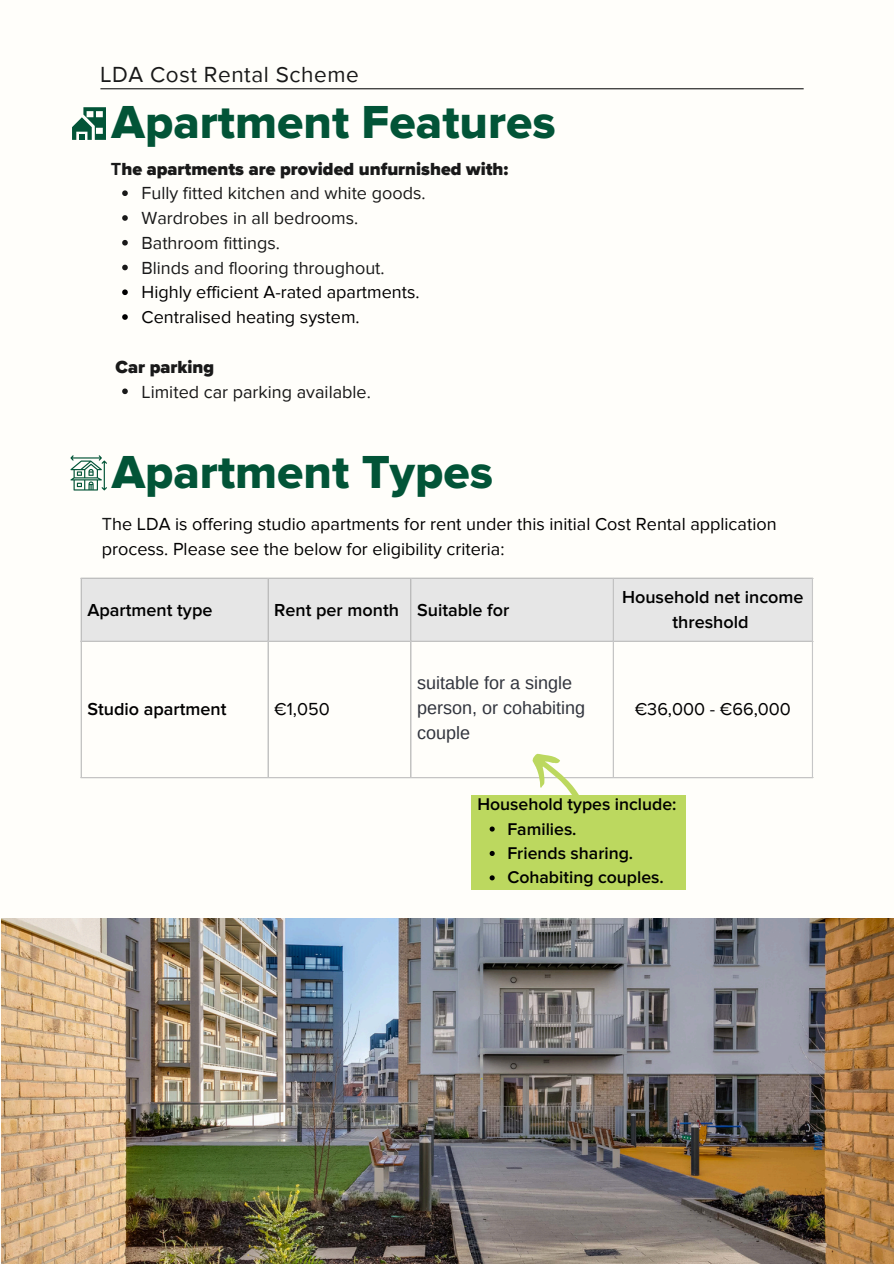
<style>
.page{position:relative;width:894px;height:1264px;background:#fff}
.page>*{position:absolute;margin:0;border:0;box-sizing:border-box;transform-origin:0 0}
.t1{font:48px "Proxima Nova Extrabld";color:#025437}
.t2{font:22.5px "Proxima Nova";letter-spacing:.025em;color:#191919}
.t3{font:18px/24.8px "Proxima Nova";color:#000}
.t4{font:18px "Proxima Nova";color:#191919}
.t5{font:600 18px/24.8px "Proxima Nova";color:#000;text-align:center}
.t6{font:900 18px "Proxima Nova";color:#191919}
.t7{font:18px/24.8px "Arimo";color:#32353e}
.t8{font:600 17.55px "Proxima Nova";color:#000}
.s1{font-weight:700}
.s2{color:#191919}
</style>
<div class="page">
<div style="left:0;top:0;width:893px;height:1263px;background:#fffefa"></div>
<div style="left:82px;top:578px;width:729px;height:62px;background:#e6e6e6"></div>
<hr style="left:81px;top:578px;width:1px;height:199px;background:#c6c6c6">
<hr style="left:267px;top:578px;width:1px;height:199px;background:#c6c6c6">
<hr style="left:410px;top:578px;width:1px;height:199px;background:#c6c6c6">
<hr style="left:612px;top:578px;width:1px;height:199px;background:#c6c6c6">
<hr style="left:811px;top:578px;width:1px;height:199px;background:#c6c6c6">
<hr style="left:81px;top:577px;width:731px;height:1px;background:#c6c6c6">
<hr style="left:81px;top:640px;width:731px;height:1px;background:#c6c6c6">
<hr style="left:81px;top:777px;width:731px;height:1px;background:#c6c6c6">
<svg style="left:70px;top:455px;width:37px;height:35px"></svg>
<hr style="left:100px;top:88px;width:703px;height:1px;background:#191919">
<svg style="left:72px;top:107px;width:34px;height:33px"></svg>
<svg style="left:524px;top:753px;width:87px;height:42px"></svg>
<div style="left:471px;top:795px;width:214px;height:94px;background:#bcd85f"></div>
<svg style="left:489px;top:826px;width:5px;height:5px"></svg>
<svg style="left:489px;top:850px;width:5px;height:6px"></svg>
<svg style="left:489px;top:875px;width:5px;height:5px"></svg>
<img style="left:1px;top:918px;width:892px;height:345px">
<svg style="left:122px;top:190px;width:6px;height:6px"></svg>
<svg style="left:122px;top:215px;width:6px;height:6px"></svg>
<svg style="left:122px;top:240px;width:6px;height:5px"></svg>
<svg style="left:122px;top:265px;width:6px;height:5px"></svg>
<svg style="left:122px;top:289px;width:6px;height:6px"></svg>
<svg style="left:122px;top:314px;width:6px;height:6px"></svg>
<svg style="left:122px;top:388px;width:6px;height:6px"></svg>
<p class="t2" style="left:100px;top:61px;width:260px">LDA Cost Rental Scheme</p>
<p class="t1" style="left:112px;top:93px;width:445px">Apartment Features</p>
<p class="t6" style="left:111px;top:158px;width:399px"><span class="s1">T</span>he apartments are provided unfurnished with:</p>
<p class="t4" style="left:141px;top:183px;width:285px">Fully fitted kitchen and white goods.</p>
<p class="t4" style="left:141px;top:207px;width:218px">Wardrobes in all bedrooms.</p>
<p class="t4" style="left:141px;top:232px;width:140px">Bathroom fittings.</p>
<p class="t4" style="left:141px;top:257px;width:245px">Blinds and flooring throughout.</p>
<p class="t3" style="left:141px;top:280px;width:279px">Highly efficient A-rated apartments.</p>
<p class="t3" style="left:141px;top:305px;width:219px">Centralised heating system.</p>
<p class="t6" style="left:115px;top:356px;width:100px">Car parking</p>
<p class="t4" style="left:141px;top:381px;width:231px">Limited car parking available.</p>
<p class="t1" style="left:112px;top:443px;width:382px">Apartment Types</p>
<h1 class="t3" style="left:102px;top:512px;width:676px"><span class="s2">T</span>he LDA is offering studio apartments for rent under this initial Cost Rental application process. Please see the below for eligibility criteria:</h1>
<h2 class="t5" style="left:87px;top:598px;width:126px">Apartment type</h2>
<p class="t5" style="left:274px;top:598px;width:126px">Rent per month</p>
<p class="t5" style="left:417px;top:598px;width:94px">Suitable for</p>
<h3 class="t5" style="left:87px;top:697px;width:141px">Studio apartment</h3>
<p class="t3" style="left:274px;top:697px;width:57px">€1,050</p>
<p class="t7" style="left:417px;top:670px;width:170px">suitable for a single person, or cohabiting couple</p>
<h1 class="t5" style="left:622px;top:585px;width:183px">Household net income threshold</h1>
<p class="t3" style="left:634px;top:697px;width:158px">€36,000 - €66,000</p>
<p class="t8" style="left:477px;top:794px;width:200px">Household types include:</p>
<h3 class="t8" style="left:507px;top:818px;width:71px">Families.</h3>
<p class="t8" style="left:507px;top:842px;width:127px">Friends sharing.</p>
<p class="t8" style="left:507px;top:867px;width:158px">Cohabiting couples.</p>
</div>
